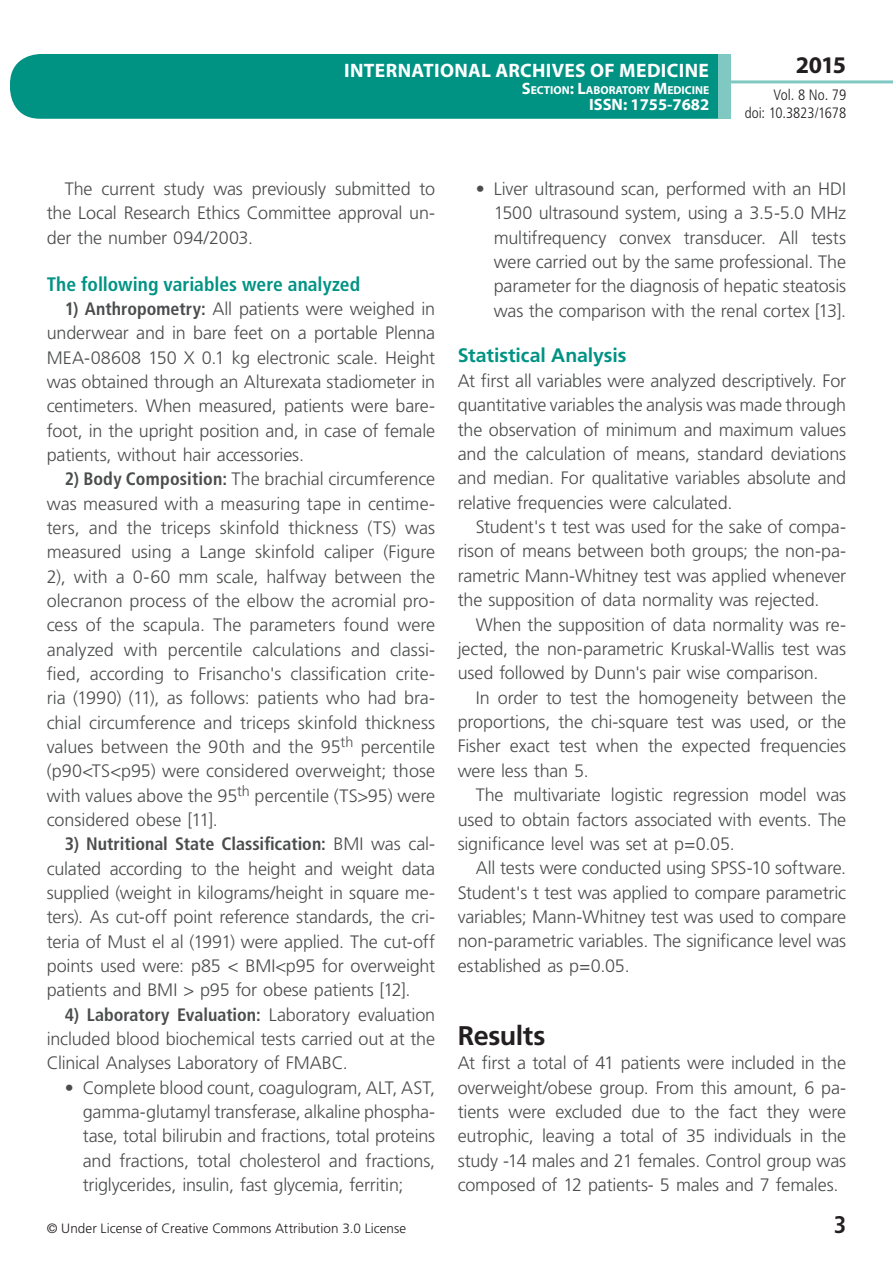
<style>
.page{position:relative;width:893px;height:1263px;background:#fff}
.page>*{position:absolute;margin:0;border:0;box-sizing:border-box;transform-origin:0 0}
.t1{font:700 27px "Frutiger LT Std";letter-spacing:-.02em;color:#231f20}
.t2{font:700 24px "Myriad Pro";color:#231f20}
.t3{font:700 condensed 24px "Frutiger LT Std";color:#231f20}
.t4{font:700 condensed 19.5px "Frutiger LT Std";color:#009384}
.t5{font:700 19.5px "Myriad Pro";letter-spacing:.02em;color:#fff}
.t6{font:700 19.5px "Frutiger LT Std";letter-spacing:-.005em;color:#009384}
.t7{font:300 18px/24.3px "Frutiger LT Std";letter-spacing:-.01em;color:#4b4c4d;text-align:justify}
.t8{font:700 16.5px "Myriad Pro";color:#fff}
.t9{font:300 condensed 15px/18px "Frutiger LT Std";letter-spacing:-.01em;color:#231f20;text-align:right}
.t10{font:300 13.5px "Frutiger LT Std";letter-spacing:.005em;color:#231f20}
.t11{font:700 11.55px "Myriad Pro";color:#fff}
.s1{font-size:16.5px}
.s2{font-weight:700;font-stretch:condensed}
</style>
<div class="page">
<div style="left:10px;top:54px;width:775px;height:65px;background:#009384;border-radius:30px"></div>
<div style="left:732px;top:0;width:161px;height:157px;background:#fff"></div>
<hr style="left:730px;top:80px;width:163px;height:3px;background:#80c9c2">
<div style="left:718px;top:54px;width:13px;height:65px;background:#80c9c2"></div>
<p class="t5" style="left:344px;top:58px;width:366px">INTERNATIONAL ARCHIVES OF MEDICINE</p>
<p class="t11" style="left:522px;top:82px;width:189px"><span class="s1">S</span>ECTION<span class="s1">: L</span>ABORATORY <span class="s1">M</span>EDICINE</p>
<p class="t8" style="left:589px;top:94px;width:122px">ISSN : 1755-7682</p>
<h2 class="t2" style="left:796px;top:49px;width:52px">2015</h2>
<p class="t9" style="left:745px;top:86px;width:103px">Vol. 8 No. 79<br>doi: 10.3823/1678</p>
<p class="t7" style="left:47px;top:177px;width:390px;text-indent:18px">The current study was previously submitted to the Local Research Ethics Committee approval un&shy;der the number 094/2003.</p>
<p class="t4" style="left:47px;top:272px;width:315px">The following variables were analyzed</p>
<p class="t7" style="left:47px;top:297px;width:390px;text-indent:18px"><span class="s2">1) Anthropometry:</span> All patients were weighed in underwear and in bare feet on a portable Plenna MEA-08608 150 X 0.1 kg electronic scale. Height was obtained through an Alturexata stadiometer in centimeters. When measured, patients were bare&shy;foot, in the upright position and, in case of female patients, without hair accessories.</p>
<p class="t7" style="left:47px;top:467px;width:390px;text-indent:18px"><span class="s2">2) Body Composition:</span> The brachial circumference was measured with a measuring tape in centime&shy;ters, and the triceps skinfold thickness (TS) was measured using a Lange skinfold caliper (Figure 2), with a 0-60 mm scale, halfway between the olecranon process of the elbow the acromial pro&shy;cess of the scapula. The parameters found were analyzed with percentile calculations and classi&shy;fied, according to Frisancho's classification crite&shy;ria (1990) (11), as follows: patients who had bra&shy;chial circumference and triceps skinfold thickness values between the 90th and the 95<sup>th</sup> percentile (p90&lt;TS&lt;p95) were considered overweight; those with values above the 95<sup>th</sup> percentile (TS&gt;95) were considered obese [11].</p>
<p class="t7" style="left:47px;top:832px;width:390px;text-indent:18px"><span class="s2">3) Nutritional State Classification:</span> BMI was cal&shy;culated according to the height and weight data supplied (weight in kilograms/height in square me&shy;ters). As cut-off point reference standards, the cri&shy;teria of Must el al (1991) were applied. The cut-off points used were: p85 &lt; BMI&lt;p95 for overweight patients and BMI &gt; p95 for obese patients [12].</p>
<p class="t7" style="left:47px;top:1002px;width:390px;text-indent:18px"><span class="s2">4) Laboratory Evaluation:</span> Laboratory evaluation included blood biochemical tests carried out at the Clinical Analyses Laboratory of FMABC.</p>
<p class="t7" style="left:83px;top:1075px;width:354px;text-indent:-18px">• Complete blood count, coagulogram, ALT, AST, gamma-glutamyl transferase, alkaline phospha&shy;tase, total bilirubin and fractions, total proteins and fractions, total cholesterol and fractions, triglycerides, insulin, fast glycemia, ferritin;</p>
<p class="t7" style="left:494px;top:177px;width:354px;text-indent:-18px">• Liver ultrasound scan, performed with an HDI 1500 ultrasound system, using a 3.5-5.0 MHz multifrequency convex transducer. All tests were carried out by the same professional. The parameter for the diagnosis of hepatic steatosis was the comparison with the renal cortex [13].</p>
<p class="t6" style="left:458px;top:344px;width:170px">Statistical Analysis</p>
<p class="t7" style="left:458px;top:369px;width:390px">At first all variables were analyzed descriptively. For quantitative variables the analysis was made through the observation of minimum and maximum values and the calculation of means, standard deviations and median. For qualitative variables absolute and relative frequencies were calculated.</p>
<p class="t7" style="left:458px;top:515px;width:390px;text-indent:18px">Student's t test was used for the sake of compa&shy;rison of means between both groups; the non-pa&shy;rametric Mann-Whitney test was applied whenever the supposition of data normality was rejected.</p>
<p class="t7" style="left:458px;top:612px;width:390px;text-indent:18px">When the supposition of data normality was re&shy;jected, the non-parametric Kruskal-Wallis test was used followed by Dunn's pair wise comparison.</p>
<p class="t7" style="left:458px;top:685px;width:390px;text-indent:18px">In order to test the homogeneity between the proportions, the chi-square test was used, or the Fisher exact test when the expected frequencies were less than 5.</p>
<p class="t7" style="left:458px;top:783px;width:390px;text-indent:18px">The multivariate logistic regression model was used to obtain factors associated with events. The significance level was set at p=0.05.</p>
<p class="t7" style="left:458px;top:856px;width:390px;text-indent:18px">All tests were conducted using SPSS-10 software.<br>Student's t test was applied to compare parametric variables; Mann-Whitney test was used to compare non-parametric variables. The significance level was established as p=0.05.</p>
<h1 class="t1" style="left:458px;top:1019px;width:89px">Results</h1>
<p class="t7" style="left:458px;top:1051px;width:390px">At first a total of 41 patients were included in the overweight/obese group. From this amount, 6 pa&shy;tients were excluded due to the fact they were eutrophic, leaving a total of 35 individuals in the study -14 males and 21 females. Control group was composed of 12 patients- 5 males and 7 females.</p>
<p class="t10" style="left:47px;top:1220px;width:361px">© Under License of Creative Commons Attribution 3.0 License</p>
<h2 class="t3" style="left:834px;top:1210px;width:14px">3</h2>
</div>
